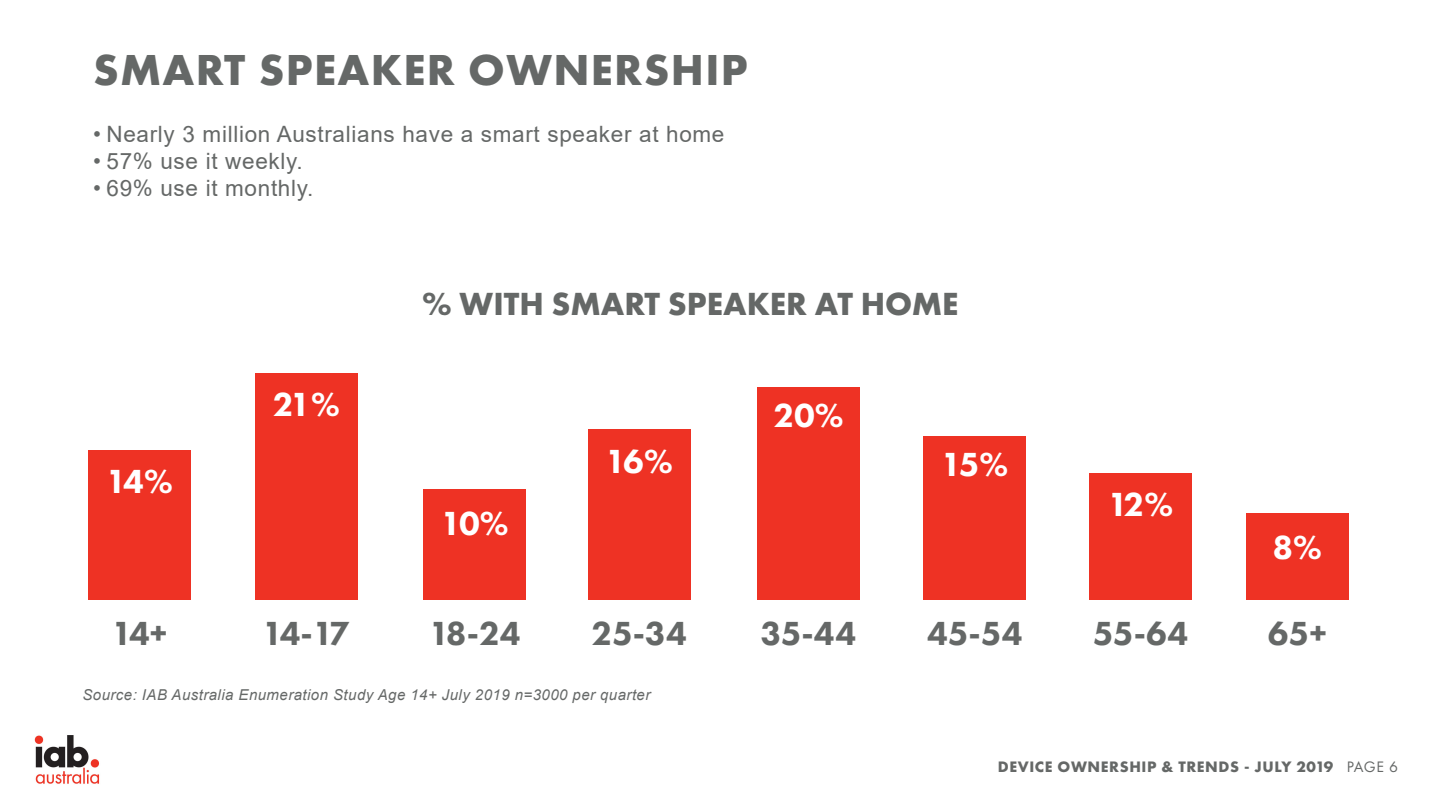
<style>
.page{position:relative;width:1440px;height:810px;background:#fff}
.page>*{position:absolute;margin:0;border:0;box-sizing:border-box;transform-origin:0 0}
.t1{font:700 45px "Futura PT";letter-spacing:.03em;color:#656867}
.t2{font:800 34.65px "Futura PT";color:#656867}
.t3{font:800 34.65px "Futura PT";letter-spacing:-.095em;color:#fff}
.t4{font:700 33.22px "Futura PT";color:#656867}
.t5{font:22.5px "Arial";letter-spacing:.03em;color:#656867}
.t6{font:700 15.75px "Futura PT";letter-spacing:.04em;color:#656867}
.Source{font:italic 15px "Arial";letter-spacing:.03em;color:#656867}
.s1{font-weight:400}
</style>
<div class="page">
<div style="left:88px;top:450px;width:103px;height:150px;background:#ee3224"></div>
<div style="left:255px;top:373px;width:103px;height:227px;background:#ee3224"></div>
<div style="left:423px;top:489px;width:103px;height:111px;background:#ee3224"></div>
<div style="left:588px;top:430px;width:103px;height:170px;background:#ee3224"></div>
<div style="left:757px;top:387px;width:103px;height:213px;background:#ee3224"></div>
<div style="left:923px;top:436px;width:103px;height:164px;background:#ee3224"></div>
<div style="left:1089px;top:474px;width:103px;height:126px;background:#ee3224"></div>
<div style="left:1246px;top:514px;width:103px;height:86px;background:#ee3224"></div>
<img style="left:34px;top:735px;width:66px;height:49px">
<p class="t1" style="left:93px;top:41px;width:656px">SMART SPEAKER OWNERSHIP</p>
<p class="t5" style="left:93px;top:118px;width:633px">• Nearly 3 million Australians have a smart speaker at home</p>
<p class="t5" style="left:93px;top:145px;width:211px">• 57% use it weekly.</p>
<p class="t5" style="left:93px;top:172px;width:222px">• 69% use it monthly.</p>
<p class="t3" style="left:106px;top:460px;width:68px">14%</p>
<p class="t2" style="left:112px;top:612px;width:57px">14+</p>
<p class="t3" style="left:273px;top:382px;width:69px">21%</p>
<p class="t4" style="left:422px;top:282px;width:538px">% WITH SMART SPEAKER AT HOME</p>
<p class="t3" style="left:441px;top:502px;width:69px">10%</p>
<p class="t3" style="left:605px;top:440px;width:69px">16%</p>
<p class="t3" style="left:773px;top:394px;width:72px">20%</p>
<p class="t3" style="left:941px;top:443px;width:69px">15%</p>
<p class="t3" style="left:1108px;top:483px;width:67px">12%</p>
<p class="t3" style="left:1273px;top:526px;width:51px">8%</p>
<p class="t2" style="left:263px;top:612px;width:89px">14-17</p>
<p class="t2" style="left:429px;top:612px;width:93px">18-24</p>
<p class="t2" style="left:591px;top:612px;width:97px">25-34</p>
<p class="t2" style="left:761px;top:612px;width:97px">35-44</p>
<p class="t2" style="left:927px;top:612px;width:97px">45-54</p>
<p class="t2" style="left:1093px;top:612px;width:97px">55-64</p>
<p class="t2" style="left:1268px;top:612px;width:60px">65+</p>
<p class="Source" style="left:82px;top:685px;width:569px">Source: IAB Australia Enumeration Study Age 14+ July 2019 n=3000 per quarter</p>
<p class="t6" style="left:998px;top:756px;width:402px">DEVICE OWNERSHIP &amp; TRENDS - JULY 2019 <span class="s1">PAGE 6</span></p>
</div>
